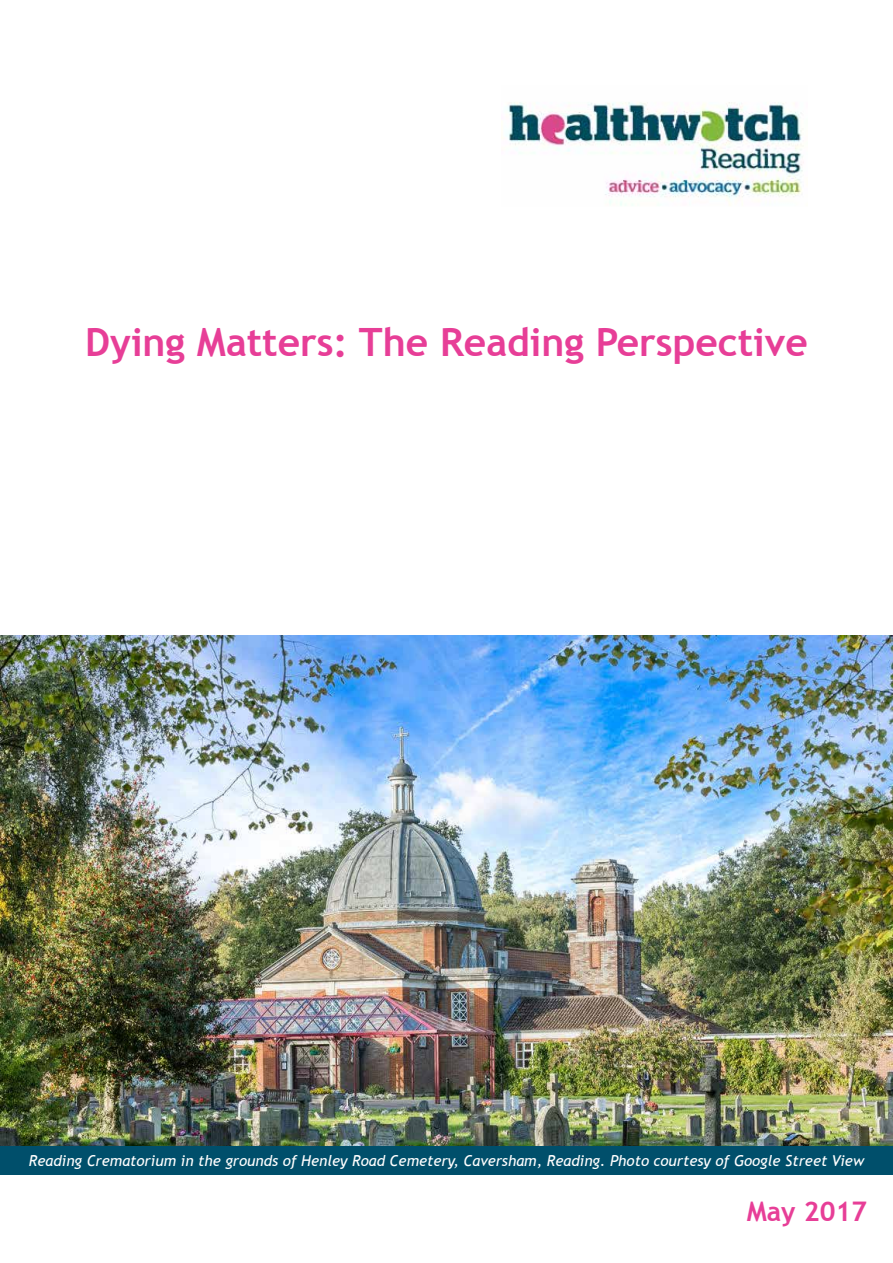
<style>
.page{position:relative;width:893px;height:1263px;background:#fff}
.page>*{position:absolute;margin:0;border:0;box-sizing:border-box;transform-origin:0 0}
.t1{font:700 39px "Trebuchet MS";color:#e73e97}
.t2{font:700 27px "Trebuchet MS";color:#e73e97}
.t3{font:italic 15px "Trebuchet MS";color:#fff}
</style>
<div class="page">
<img style="left:0;top:636px;width:893px;height:510px">
<div style="left:0;top:1146px;width:893px;height:29px;background:#004f6b"></div>
<img style="left:502px;top:102px;width:302px;height:104px">
<h1 class="t1" style="left:85px;top:317px;width:724px">Dying Matters: The Reading Perspective</h1>
<p class="t3" style="left:29px;top:1152px;width:837px">Reading Crematorium in the grounds of Henley Road Cemetery, Caversham, Reading. Photo courtesy of Google Street View</p>
<h2 class="t2" style="left:747px;top:1195px;width:122px">May 2017</h2>
</div>
